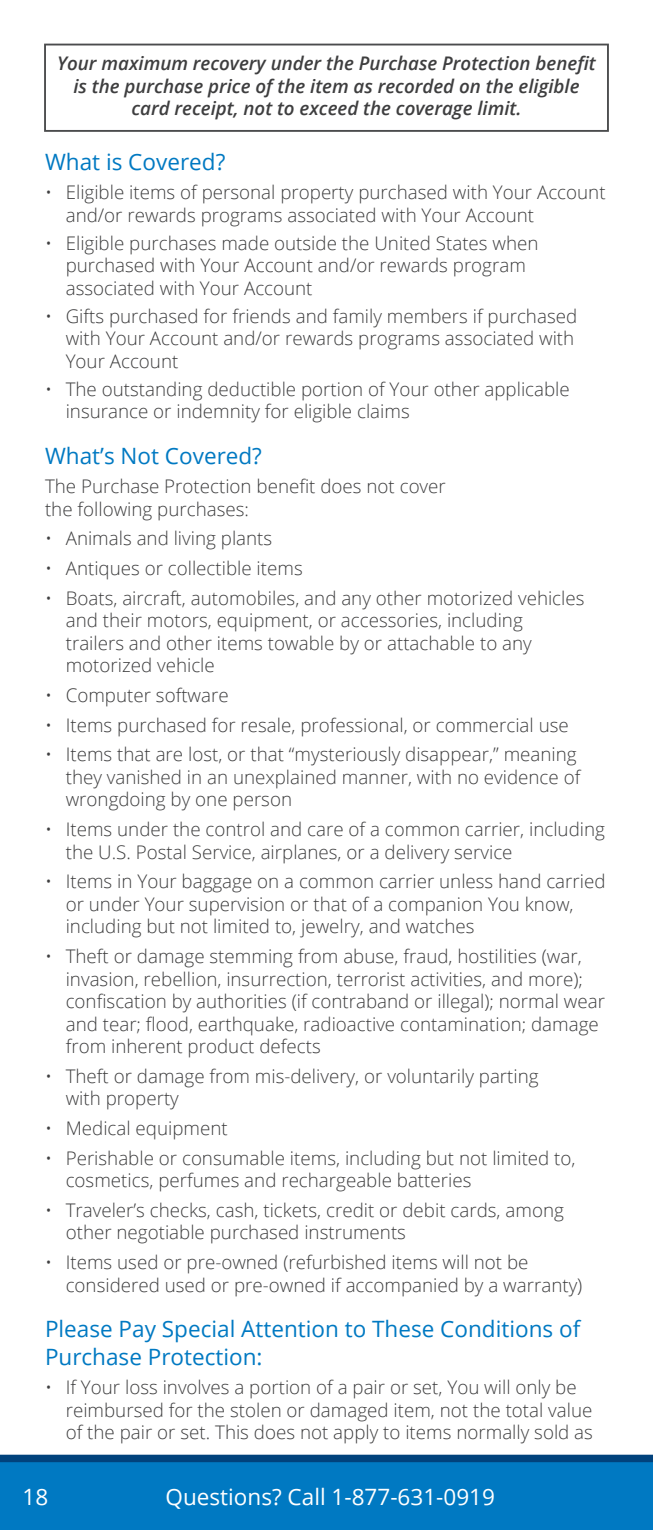
<style>
.page{position:relative;width:653px;height:1530px;background:#fff}
.page>*{position:absolute;margin:0;border:0;box-sizing:border-box;transform-origin:0 0}
.t1{font:22.5px/27.5px "Open Sans";color:#0079c2}
.t2{font:22.5px "Open Sans";color:#fff}
.t3{font:300 18.75px/22.5px "Open Sans";color:#3e3e3f}
.t4{font:italic 600 18.75px/22.5px "Open Sans";color:#3e3e3f;text-align:center}
</style>
<div class="page">
<div style="left:0;top:1462px;width:652px;height:68px;background:#0079c2"></div>
<div style="left:0;top:1455px;width:652px;height:7px;background:#01427c"></div>
<div style="left:44px;top:44px;width:564px;height:88px;border:2px solid #4b4c4d"></div>
<p class="t4" style="left:57px;top:52px;width:540px">Your maximum recovery under the Purchase Protection benefit is the purchase price of the item as recorded on the eligible card receipt, not to exceed the coverage limit.</p>
<h3 class="t1" style="left:45px;top:147px;width:182px">What is Covered?</h3>
<p class="t3" style="left:66px;top:181px;width:541px;text-indent:-21px">• ?Eligible items of personal property purchased with Your Account and/or rewards programs associated with Your Account</p>
<p class="t3" style="left:66px;top:231px;width:474px;text-indent:-21px">• ?Eligible purchases made outside the United States when purchased with Your Account and/or rewards program associated with Your Account</p>
<p class="t3" style="left:66px;top:304px;width:513px;text-indent:-21px">• ?Gifts purchased for friends and family members if purchased with Your Account and/or rewards programs associated with<br>Your Account</p>
<p class="t3" style="left:66px;top:377px;width:505px;text-indent:-21px">• ?The outstanding deductible portion of Your other applicable insurance or indemnity for eligible claims</p>
<h3 class="t1" style="left:45px;top:441px;width:218px">What’s Not Covered?</h3>
<p class="t3" style="left:45px;top:475px;width:402px">The Purchase Protection benefit does not cover the following purchases:</p>
<p class="t3" style="left:45px;top:527px;width:229px">• Animals and living plants</p>
<p class="t3" style="left:45px;top:557px;width:259px">• Antiques or collectible items</p>
<p class="t3" style="left:66px;top:586px;width:520px;text-indent:-21px">• ?Boats, aircraft, automobiles, and any other motorized vehicles and their motors, equipment, or accessories, including trailers and other items towable by or attachable to any motorized vehicle</p>
<p class="t3" style="left:45px;top:683px;width:185px">• Computer software</p>
<p class="t3" style="left:45px;top:713px;width:525px">• Items purchased for resale, professional, or commercial use</p>
<p class="t3" style="left:66px;top:743px;width:516px;text-indent:-21px">• ?Items that are lost, or that “mysteriously disappear,” meaning they vanished in an unexplained manner, with no evidence of wrongdoing by one person</p>
<p class="t3" style="left:66px;top:818px;width:540px;text-indent:-21px">• ?Items under the control and care of a common carrier, including the U.S. Postal Service, airplanes, or a delivery service</p>
<p class="t3" style="left:66px;top:870px;width:541px;text-indent:-21px">• ?Items in Your baggage on a common carrier unless hand carried or under Your supervision or that of a companion You know, including but not limited to, jewelry, and watches</p>
<p class="t3" style="left:66px;top:944px;width:540px;text-indent:-21px">• ?Theft or damage stemming from abuse, fraud, hostilities (war, invasion, rebellion, insurrection, terrorist activities, and more); confiscation by authorities (if contraband or illegal); normal wear and tear; flood, earthquake, radioactive contamination; damage from inherent product defects</p>
<p class="t3" style="left:66px;top:1064px;width:474px;text-indent:-21px">• ?Theft or damage from mis-delivery, or voluntarily parting with property</p>
<p class="t3" style="left:45px;top:1116px;width:184px">• Medical equipment</p>
<p class="t3" style="left:66px;top:1146px;width:511px;text-indent:-21px">• ?Perishable or consumable items, including but not limited to, cosmetics, perfumes and rechargeable batteries</p>
<p class="t3" style="left:66px;top:1198px;width:499px;text-indent:-21px">• ?Traveler’s checks, cash, tickets, credit or debit cards, among other negotiable purchased instruments</p>
<p class="t3" style="left:66px;top:1250px;width:518px;text-indent:-21px">• ?Items used or pre-owned (refurbished items will not be considered used or pre-owned if accompanied by a warranty)</p>
<h3 class="t1" style="left:45px;top:1315px;width:536px">Please Pay Special Attention to These Conditions of<br>Purchase Protection:</h3>
<p class="t3" style="left:66px;top:1376px;width:528px;text-indent:-21px">• ?If Your loss involves a portion of a pair or set, You will only be reimbursed for the stolen or damaged item, not the total value of the pair or set. This does not apply to items normally sold as</p>
<p class="t2" style="left:22px;top:1481px;width:27px">18</p>
<p class="t2" style="left:165px;top:1481px;width:331px">Questions? Call 1-877-631-0919</p>
</div>
